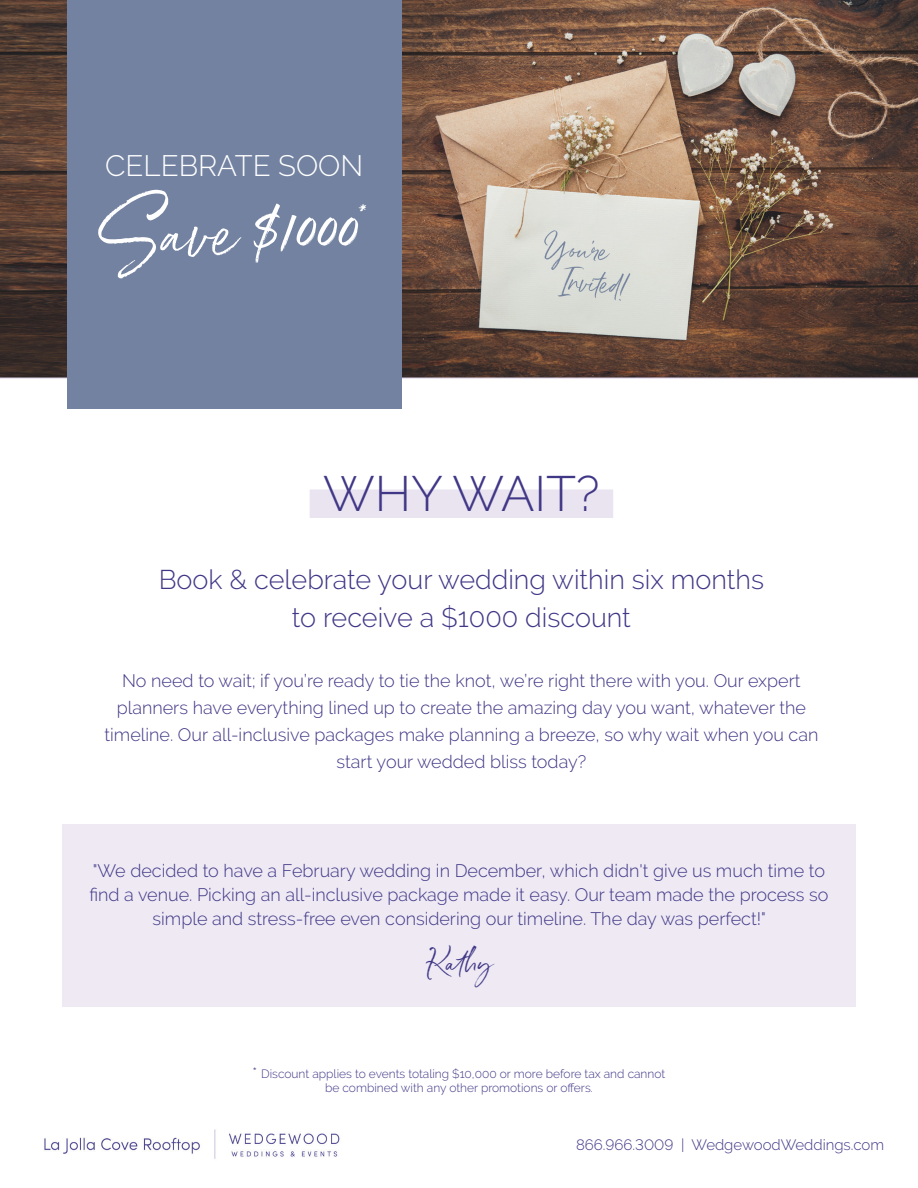
<style>
.page{position:relative;width:918px;height:1188px;background:#fff}
.page>*{position:absolute;margin:0;border:0;box-sizing:border-box;transform-origin:0 0}
.t1{font:70.2px "Belluga";color:#fff}
.t2{font:300 49.5px "Raleway";color:#403786}
.t3{font:300 29.4px "Raleway";color:#fff}
.t4{font:300 27px/37.5px "Raleway";color:#403786;text-align:center}
.t5{font:24px "Belluga";color:#403786}
.t6{font:300 18px/27px "Raleway";color:#403786;text-align:center}
.t7{font:300 15px "Raleway";color:#403786}
.t8{font:300 12px/14.4px "Raleway";color:#403786;text-align:center}
.s1{font-size:60.6px}
.s2{font-size:15px}
</style>
<div class="page">
<svg style="left:0;top:0;width:918px;height:378px;background:#826a5b"></svg>
<div style="left:62px;top:824px;width:794px;height:182px;background:#eae4f0"></div>
<div style="left:310px;top:489px;width:303px;height:29px;background:#eae4f0"></div>
<img style="left:44px;top:1129px;width:296px;height:30px">
<div style="left:67px;top:0;width:334px;height:409px;background:#7282a0"></div>
<h3 class="t3" style="left:105px;top:148px;width:260px">CELEBRATE SOON</h3>
<h1 class="t1" style="left:102px;top:189px;width:267px"><span class="s1">Save</span> $1000<sup>*</sup></h1>
<h2 class="t2" style="left:323px;top:465px;width:278px">WHY WAIT?</h2>
<h3 class="t4" style="left:159px;top:561px;width:607px">Book &amp; celebrate your wedding within six months to receive a $1000 discount</h3>
<p class="t6" style="left:104px;top:668px;width:715px">No need to wait; if you’re ready to tie the knot, we’re right there with you. Our expert planners have everything lined up to create the amazing day you want, whatever the timeline. Our all-inclusive packages make planning a breeze, so why wait when you can start your wedded bliss today?</p>
<p class="t6" style="left:90px;top:858px;width:740px;line-height:24px">"We decided to have a February wedding in December, which didn't give us much time to find a venue. Picking an all-inclusive package made it easy. Our team made the process so simple and stress-free even considering our timeline. The day was perfect!"</p>
<h3 class="t5" style="left:426px;top:948px;width:68px">Kathy</h3>
<p class="t8" style="left:253px;top:1066px;width:414px"><span class="s2">*</span> Discount applies to events totaling $10,000 or more before tax and cannot be combined with any other promotions or offers.</p>
<p class="t7" style="left:576px;top:1136px;width:310px">866.966.3009 | WedgewoodWeddings.com</p>
</div>
